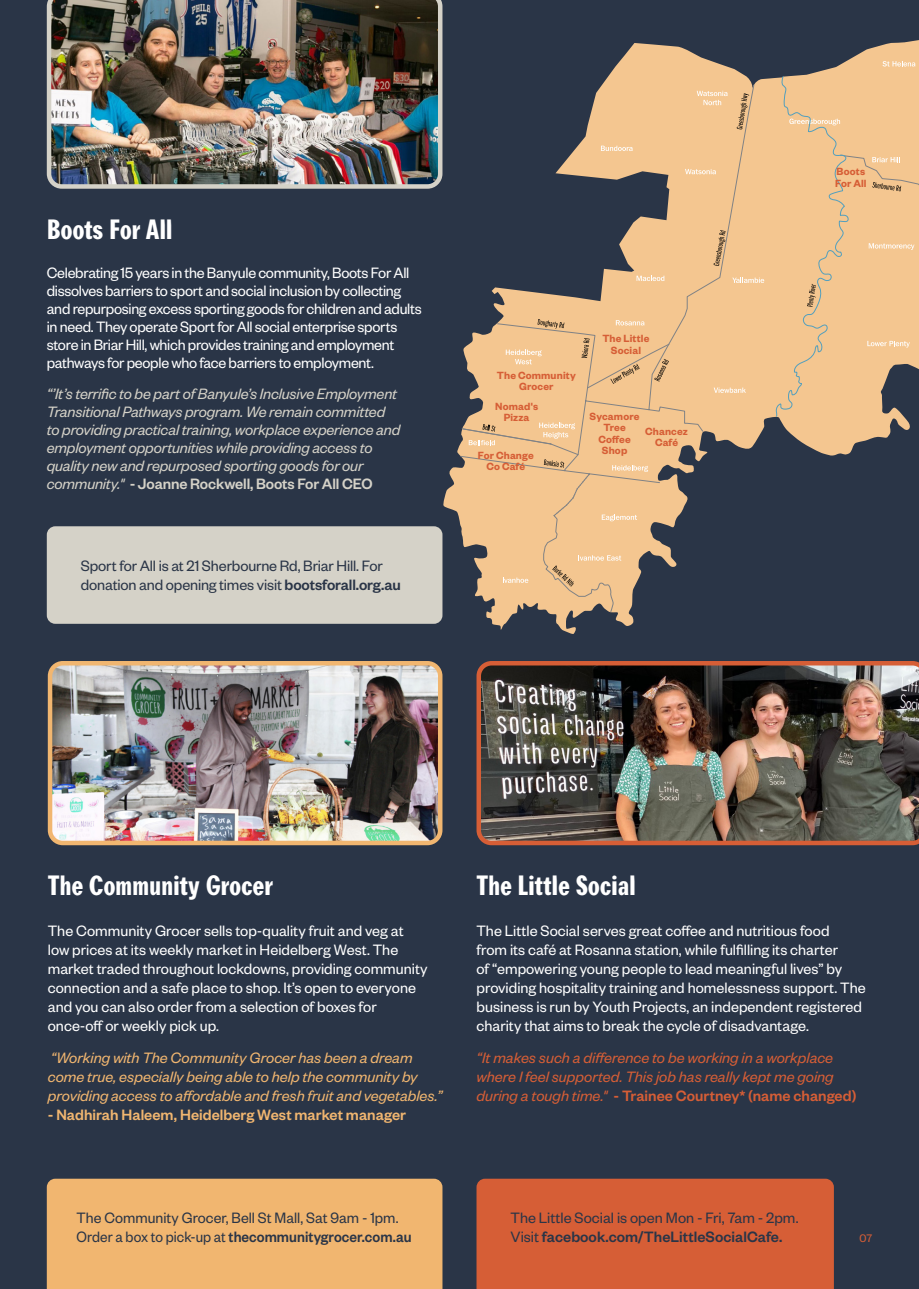
<style>
.page{position:relative;width:919px;height:1289px;background:#fff}
.page>*{position:absolute;margin:0;border:0;box-sizing:border-box;transform-origin:0 0}
.t1{font:27px "Agipo Bold Cond";letter-spacing:-.01em;color:#fff}
.t2{font:16.5px/19px "Founders Grotesk";color:#fff}
.t3{font:16.5px/18px "Founders Grotesk";letter-spacing:-.02em;color:#fff}
.t4{font:italic 16.5px/18px "Founders Grotesk";letter-spacing:-.01em;color:#d5d2c8}
.t5{font:16.5px/19px "Founders Grotesk";letter-spacing:-.005em;color:#2a3547}
.t6{font:italic 16.5px/19px "Founders Grotesk";color:#f1b670}
.t7{font:italic 16.5px/19px "Founders Grotesk";color:#d65e36}
.t8{font:16.5px/19px "Founders Grotesk";letter-spacing:-.005em;color:#2a3547;scale:.96 1}
.t9{font:500 16.5px "Founders Grotesk";letter-spacing:.005em;color:#f1b670}
.t10{font:12px "Founders Grotesk";color:#d65e36}
.t11{font:600 11.4px/11.4px "Founders Grotesk";letter-spacing:.015em;color:#d65e36;text-align:center}
.s1{font-weight:500;font-style:normal}
.s2{font-weight:500}
</style>
<div class="page">
<div style="left:0;top:0;width:918px;height:1288px;background:#2a3547"></div>
<img style="left:53px;top:666px;width:384px;height:174px">
<div style="left:48px;top:661px;width:394px;height:184px;border:4px solid #f1b670;border-radius:13px"></div>
<img style="left:476px;top:661px;width:442px;height:184px">
<div style="left:47px;top:1178px;width:395px;height:110px;background:#f1b670"></div>
<div style="left:476px;top:1178px;width:357px;height:110px;background:#d65e36"></div>
<svg style="left:442px;top:19px;width:333px;height:615px"></svg>
<svg style="left:460px;top:84px;width:430px;height:528px"></svg>
<svg style="left:601px;top:146px;width:31px;height:5px"></svg>
<svg style="left:713px;top:387px;width:32px;height:6px"></svg>
<svg style="left:615px;top:320px;width:29px;height:5px"></svg>
<svg style="left:502px;top:577px;width:26px;height:6px"></svg>
<svg style="left:636px;top:276px;width:28px;height:5px"></svg>
<svg style="left:732px;top:277px;width:32px;height:6px"></svg>
<svg style="left:696px;top:91px;width:31px;height:14px"></svg>
<svg style="left:685px;top:169px;width:30px;height:5px"></svg>
<svg style="left:736px;top:93px;width:13px;height:36px"></svg>
<svg style="left:552px;top:555px;width:69px;height:31px;background:#ecc290"></svg>
<svg style="left:537px;top:319px;width:27px;height:9px"></svg>
<svg style="left:713px;top:230px;width:12px;height:36px"></svg>
<svg style="left:775px;top:40px;width:143px;height:393px;background:#e0b98a"></svg>
<svg style="left:461px;top:338px;width:208px;height:183px;background:#e9bf8e"></svg>
<img style="left:47px;top:0;width:395px;height:189px">
<div style="left:47px;top:526px;width:395px;height:97px;background:#d5d2c8;border-radius:9px"></div>
<h1 class="t1" style="left:47px;top:208px;width:127px">Boots For All</h1>
<p class="t3" style="left:47px;top:263px;width:376px">Celebrating 15 years in the Banyule community, Boots For All dissolves barriers to sport and social inclusion by collecting and repurposing excess sporting goods for children and adults in need. They operate Sport for All social enterprise sports store in Briar Hill, which provides training and employment pathways for people who face barriers to employment.</p>
<p class="t4" style="left:47px;top:384px;width:355px">“’It’s terrific to be part of Banyule’s Inclusive Employment Transitional Pathways program. We remain committed to providing practical training, workplace experience and employment opportunities while providing access to quality new and repurposed sporting goods for our community." <span class="s1">- Joanne Rockwell, Boots For All CEO</span></p>
<p class="t5" style="left:81px;top:555px;width:321px">Sport for All is at 21 Sherbourne Rd, Briar Hill. For donation and opening times visit <span class="s2">bootsforall.org.au</span></p>
<p class="t11" style="left:497px;top:369px;width:80px">The Community<br>Grocer</p>
<p class="t11" style="left:495px;top:399px;width:44px">Nomad's<br>Pizza</p>
<p class="t11" style="left:478px;top:449px;width:57px">For Change<br>Co Café</p>
<p class="t11" style="left:602px;top:332px;width:48px">The Little<br>Social</p>
<p class="t11" style="left:589px;top:410px;width:51px">Sycamore<br>Tree<br>Coffee<br>Shop</p>
<p class="t11" style="left:645px;top:425px;width:44px">Chancez<br>Café</p>
<p class="t11" style="left:835px;top:165px;width:33px;text-align:left">Boots<br>For All</p>
<h1 class="t1" style="left:48px;top:864px;width:227px">The Community Grocer</h1>
<p class="t2" style="left:48px;top:920px;width:381px">The Community Grocer sells top-quality fruit and veg at low prices at its weekly market in Heidelberg West. The market traded throughout lockdowns, providing community connection and a safe place to shop. It’s open to everyone and you can also order from a selection of boxes for once-off or weekly pick up.</p>
<p class="t6" style="left:48px;top:1047px;width:396px">“Working with The Community Grocer has been a dream come true, especially being able to help the community by providing access to affordable and fresh fruit and vegetables.”</p>
<p class="t9" style="left:48px;top:1104px;width:359px">- Nadhirah Haleem, Heidelberg West market manager</p>
<h1 class="t1" style="left:476px;top:864px;width:161px">The Little Social</h1>
<p class="t2" style="left:476px;top:920px;width:390px">The Little Social serves great coffee and nutritious food<br>from its café at Rosanna station, while fulfilling its charter<br>of “empowering young people to lead meaningful lives” by providing hospitality training and homelessness support. The business is run by Youth Projects, an independent registered charity that aims to break the cycle of disadvantage.</p>
<p class="t7" style="left:476px;top:1047px;width:381px">“It makes such a difference to be working in a workplace where I feel supported. This job has really kept me going during a tough time." <span class="s1">- Trainee Courtney* (name changed)</span></p>
<p class="t8" style="left:77px;top:1207px;width:350px">The Community Grocer, Bell St Mall, Sat 9am - 1pm.<br>Order a box to pick-up at <span class="s2">thecommunitygrocer.com.au</span></p>
<p class="t5" style="left:510px;top:1207px;width:289px">The Little Social is open Mon - Fri, 7am - 2pm.<br>Visit <span class="s2">facebook.com/TheLittleSocialCafe.</span></p>
<p class="t10" style="left:859px;top:1230px;width:14px">07</p>
</div>
